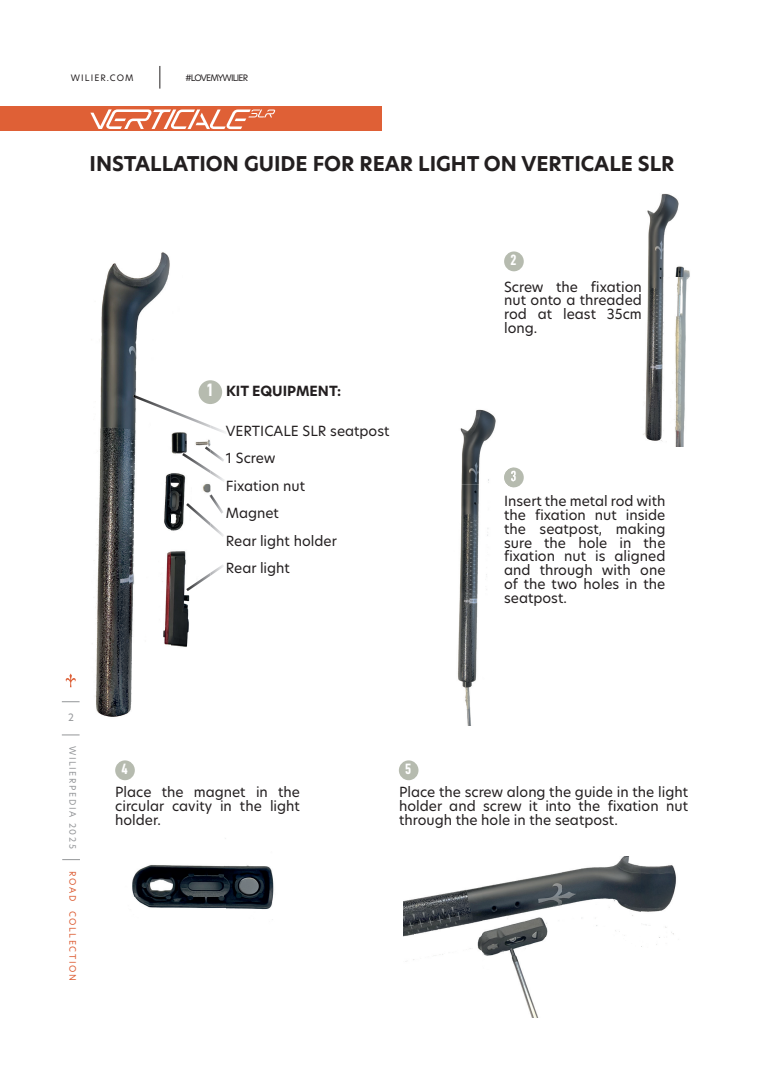
<style>
.page{position:relative;width:780px;height:1088px;background:#fff}
.page>*{position:absolute;margin:0;border:0;box-sizing:border-box;transform-origin:0 0}
.t1{font:700 20px "New Hero";color:#231f20}
.t2{font:15px "D DIN Condensed Bold";color:#fff}
.t3{font:13.75px/13.8px "New Hero";color:#231f20;text-align:justify}
.t4{font:700 13.75px "New Hero";color:#231f20}
.t5{font:10px "New Hero";color:#939598}
.t6{font:8.75px "New Hero";letter-spacing:.19em;color:#939598}
.t7{font:8.75px "New Hero";letter-spacing:.19em;color:#dd5f36}
.t8{font:8.75px "New Hero";letter-spacing:-.095em;color:#231f20}
.t9{font:8.75px "New Hero";letter-spacing:.125em;color:#231f20}
.s1{font-family:"D DIN Condensed Bold";font-weight:400;font-size:18px;color:#fff}
</style>
<div class="page">
<img style="left:61px;top:252px;width:149px;height:465px">
<div style="left:198px;top:380px;width:24px;height:24px;background:#b6bbaf;border-radius:50%"></div>
<img style="left:643px;top:194px;width:47px;height:252px">
<div style="left:504px;top:251px;width:19px;height:20px;background:#b6bbaf;border-radius:50%"></div>
<div style="left:504px;top:467px;width:19px;height:20px;background:#b6bbaf;border-radius:50%"></div>
<img style="left:458px;top:409px;width:56px;height:316px">
<img style="left:504px;top:467px;width:10px;height:20px">
<svg style="left:511px;top:471px;width:3px;height:10px"></svg>
<div style="left:115px;top:760px;width:20px;height:20px;background:#b6bbaf;border-radius:50%"></div>
<img style="left:132px;top:838px;width:142px;height:82px">
<img style="left:403px;top:857px;width:273px;height:160px">
<div style="left:399px;top:760px;width:19px;height:20px;background:#b6bbaf;border-radius:50%"></div>
<img style="left:210px;top:425px;width:16px;height:8px">
<img style="left:133px;top:395px;width:77px;height:33px">
<img style="left:210px;top:449px;width:14px;height:13px">
<svg style="left:205px;top:446px;width:5px;height:6px"></svg>
<img style="left:210px;top:470px;width:15px;height:12px">
<img style="left:182px;top:453px;width:28px;height:20px">
<img style="left:210px;top:494px;width:13px;height:20px">
<img style="left:210px;top:523px;width:14px;height:14px">
<img style="left:186px;top:503px;width:24px;height:23px">
<img style="left:210px;top:565px;width:14px;height:11px">
<img style="left:186px;top:573px;width:24px;height:18px">
<div style="left:0;top:106px;width:381px;height:25px;background:#df6036"></div>
<svg style="left:159px;top:66px;width:1px;height:23px"></svg>
<svg style="left:62px;top:859px;width:18px;height:1px"></svg>
<svg style="left:62px;top:734px;width:18px;height:1px"></svg>
<svg style="left:62px;top:701px;width:18px;height:1px"></svg>
<svg style="left:65px;top:673px;width:12px;height:14px"></svg>
<svg style="left:90px;top:109px;width:185px;height:20px"></svg>
<p class="t9" style="left:71px;top:71px;width:64px">WILIER.COM</p>
<p class="t8" style="left:185px;top:71px;width:64px">#LOVEMYWILIER</p>
<h1 class="t1" style="left:89px;top:150px;width:586px">INSTALLATION GUIDE FOR REAR LIGHT ON VERTICALE SLR</h1>
<p class="t2" style="left:510px;top:252px;width:7px">2</p>
<p class="t4" style="left:207px;top:381px;width:136px"><span class="s1">1</span> KIT EQUIPMENT:</p>
<p class="t3" style="left:226px;top:417px;width:165px;line-height:27.5px;text-align:left">VERTICALE SLR seatpost<br>1 Screw<br>Fixation nut<br>Magnet<br>Rear light holder<br>Rear light</p>
<p class="t3" style="left:504px;top:279px;width:139px">Screw the fixation nut onto a threaded rod at least 35cm long.</p>
<p class="t2" style="left:510px;top:468px;width:7px">3</p>
<p class="t3" style="left:504px;top:494px;width:163px">Insert the metal rod with the fixation nut inside the seatpost, making sure the hole in the fixation nut is aligned and through with one of the two holes in the seatpost.</p>
<p class="t5" style="left:68px;top:710px;width:7px">2</p>
<p class="t6" style="left:79px;top:745px;width:105px;rotate:90deg">WILIERPEDIA 2025</p>
<p class="t7" style="left:79px;top:871px;width:111px;rotate:90deg">ROAD COLLECTION</p>
<p class="t2" style="left:121px;top:761px;width:8px">4</p>
<p class="t3" style="left:115px;top:785px;width:186px">Place the magnet in the circular cavity in the light holder.</p>
<p class="t2" style="left:405px;top:761px;width:8px">5</p>
<p class="t3" style="left:399px;top:785px;width:290px">Place the screw along the guide in the light holder and screw it into the fixation nut through the hole in the seatpost.</p>
</div>
